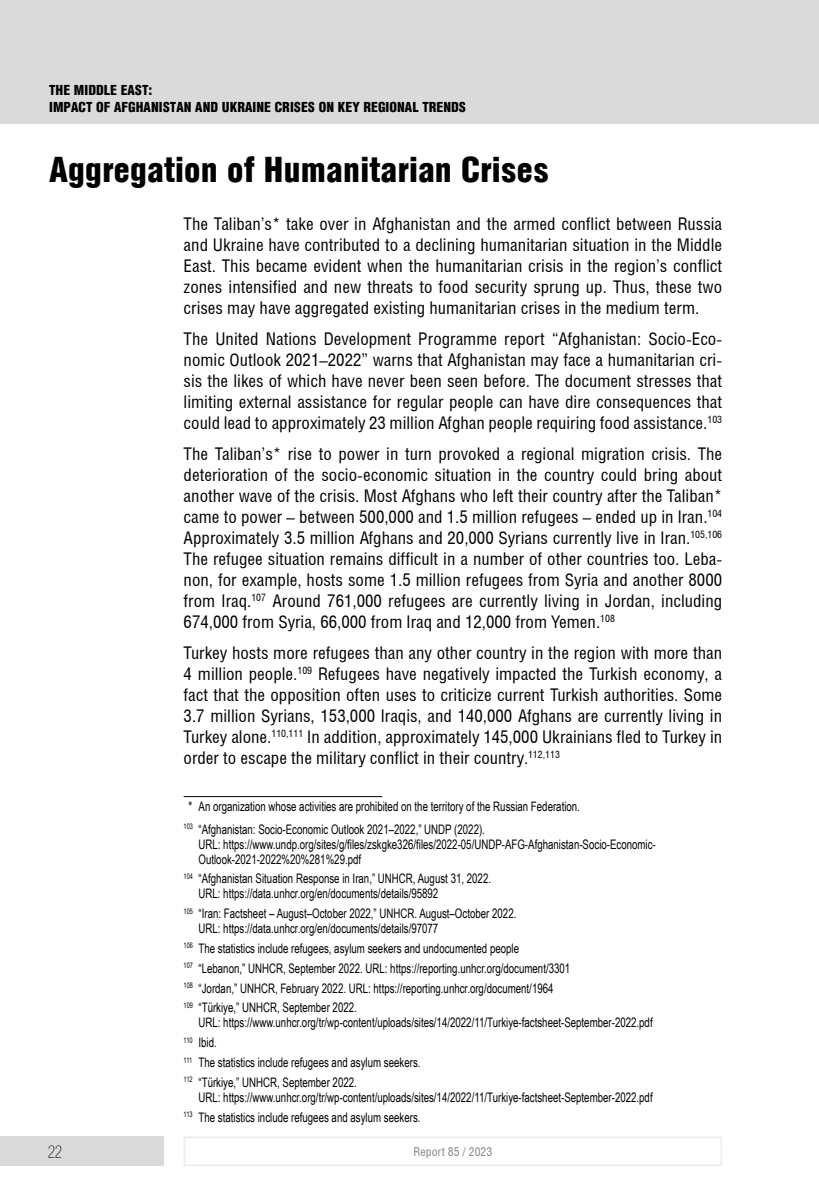
<style>
.page{position:relative;width:819px;height:1191px;background:#fff}
.page>*{position:absolute;margin:0;border:0;box-sizing:border-box;transform-origin:0 0}
.Название_материала{font:900 35px "Helios Cond";color:#000}
.Основной_текст{font:17.5px/21px "Helios Cond";color:#000;text-align:justify}
.t1{font:17.5px "Helios Cond Thin C";color:#000}
.t2{font:900 14px/17.5px "Helios Cond";color:#000}
.Сноска_3_цифры{font:13.12px "Arial Narrow";color:#000;scale:.9 1}
.Сноска_http{font:13.12px/14.9px "Arial Narrow";color:#000;scale:.9 1}
.Сноска_с_чертой{font:13.12px "Arial Narrow";color:#000;scale:.9 1}
.t3{font:12.25px "Helios Cond";color:#878787}
</style>
<div class="page">
<div style="left:0;top:0;width:819px;height:124px;background:#dadada"></div>
<div style="left:0;top:1136px;width:164px;height:30px;background:#dadada"></div>
<div style="left:184px;top:1136px;width:538px;height:30px;border:2px solid #ededed"></div>
<hr style="left:184px;top:796px;width:198px;height:1px;background:#000">
<p class="t2" style="left:49px;top:81px;width:418px">THE MIDDLE EAST:<br>IMPACT OF AFGHANISTAN AND UKRAINE CRISES ON KEY REGIONAL TRENDS</p>
<p class="Название_материала" style="left:49px;top:151px;width:501px">Aggregation of Humanitarian Crises</p>
<p class="Основной_текст" style="left:184px;top:212px;width:540px">The Taliban’s* take over in Afghanistan and the armed conflict between Russia and Ukraine have contributed to a declining humanitarian situation in the Middle East. This became evident when the humanitarian crisis in the region’s conflict zones intensified and new threats to food security sprung up. Thus, these two crises may have aggregated existing humanitarian crises in the medium term.</p>
<p class="Основной_текст" style="left:184px;top:327px;width:540px">The United Nations Development Programme report “Afghanistan: Socio-Eco&shy;nomic Outlook 2021–2022” warns that Afghanistan may face a humanitarian cri&shy;sis the likes of which have never been seen before. The document stresses that limiting external assistance for regular people can have dire consequences that could lead to approximately 23 million Afghan people requiring food assistance.<sup>103</sup></p>
<p class="Основной_текст" style="left:184px;top:442px;width:540px">The Taliban’s* rise to power in turn provoked a regional migration crisis. The deterioration of the socio-economic situation in the country could bring about another wave of the crisis. Most Afghans who left their country after the Taliban* came to power – between 500,000 and 1.5 million refugees – ended up in Iran.<sup>104<br></sup>Approximately 3.5 million Afghans and 20,000 Syrians currently live in Iran.<sup>105,106<br></sup>The refugee situation remains difficult in a number of other countries too. Leba&shy;non, for example, hosts some 1.5 million refugees from Syria and another 8000 from Iraq.<sup>107</sup> Around 761,000 refugees are currently living in Jordan, including 674,000 from Syria, 66,000 from Iraq and 12,000 from Yemen.<sup>108</sup></p>
<p class="Основной_текст" style="left:184px;top:641px;width:540px">Turkey hosts more refugees than any other country in the region with more than 4 million people.<sup>109</sup> Refugees have negatively impacted the Turkish economy, a fact that the opposition often uses to criticize current Turkish authorities. Some 3.7 million Syrians, 153,000 Iraqis, and 140,000 Afghans are currently living in Turkey alone.<sup>110,111</sup> In addition, approximately 145,000 Ukrainians fled to Turkey in order to escape the military conflict in their country.<sup>112,113</sup></p>
<p class="Сноска_с_чертой" style="left:189px;top:797px;width:436px">* An organization whose activities are prohibited on the territory of the Russian Federation.</p>
<p class="Сноска_3_цифры" style="left:184px;top:819px;width:336px"><sup>103</sup> “Afghanistan: Socio-Economic Outlook 2021–2022,” UNDP (2022).</p>
<p class="Сноска_http" style="left:198px;top:836px;width:509px">URL: https://www.undp.org/sites/g/files/zskgke326/files/2022-05/UNDP-AFG-Afghanistan-Socio-Economic-<br>Outlook-2021-2022%20%281%29.pdf</p>
<p class="Сноска_3_цифры" style="left:184px;top:869px;width:343px"><sup>104</sup> “Afghanistan Situation Response in Iran,” UNHCR, August 31, 2022.</p>
<p class="Сноска_http" style="left:198px;top:885px;width:268px">URL: https://data.unhcr.org/en/documents/details/95892</p>
<p class="Сноска_3_цифры" style="left:184px;top:904px;width:371px"><sup>105</sup> “Iran: Factsheet – August–October 2022,” UNHCR. August–October 2022.</p>
<p class="Сноска_http" style="left:198px;top:920px;width:268px">URL: https://data.unhcr.org/en/documents/details/97077</p>
<p class="Сноска_3_цифры" style="left:184px;top:938px;width:374px"><sup>106</sup> The statistics include refugees, asylum seekers and undocumented people</p>
<p class="Сноска_3_цифры" style="left:184px;top:958px;width:431px"><sup>107</sup> “Lebanon,” UNHCR, September 2022. URL: https://reporting.unhcr.org/document/3301</p>
<p class="Сноска_3_цифры" style="left:184px;top:978px;width:412px"><sup>108</sup> “Jordan,” UNHCR, February 2022. URL: https://reporting.unhcr.org/document/1964</p>
<p class="Сноска_3_цифры" style="left:184px;top:998px;width:194px"><sup>109</sup> “Türkiye,” UNHCR, September 2022.</p>
<p class="Сноска_http" style="left:198px;top:1014px;width:506px">URL: https://www.unhcr.org/tr/wp-content/uploads/sites/14/2022/11/Turkiye-factsheet-September-2022.pdf</p>
<p class="Сноска_3_цифры" style="left:184px;top:1032px;width:38px"><sup>110</sup> Ibid.</p>
<p class="Сноска_3_цифры" style="left:184px;top:1052px;width:265px"><sup>111</sup> The statistics include refugees and asylum seekers.</p>
<p class="Сноска_3_цифры" style="left:184px;top:1072px;width:194px"><sup>112</sup> “Türkiye,” UNHCR, September 2022.</p>
<p class="Сноска_http" style="left:198px;top:1089px;width:506px">URL: https://www.unhcr.org/tr/wp-content/uploads/sites/14/2022/11/Turkiye-factsheet-September-2022.pdf</p>
<p class="Сноска_3_цифры" style="left:184px;top:1107px;width:265px"><sup>113</sup> The statistics include refugees and asylum seekers.</p>
<p class="t1" style="left:48px;top:1142px;width:16px">22</p>
<p class="t3" style="left:413px;top:1144px;width:80px">Report 85 / 2023</p>
</div>
